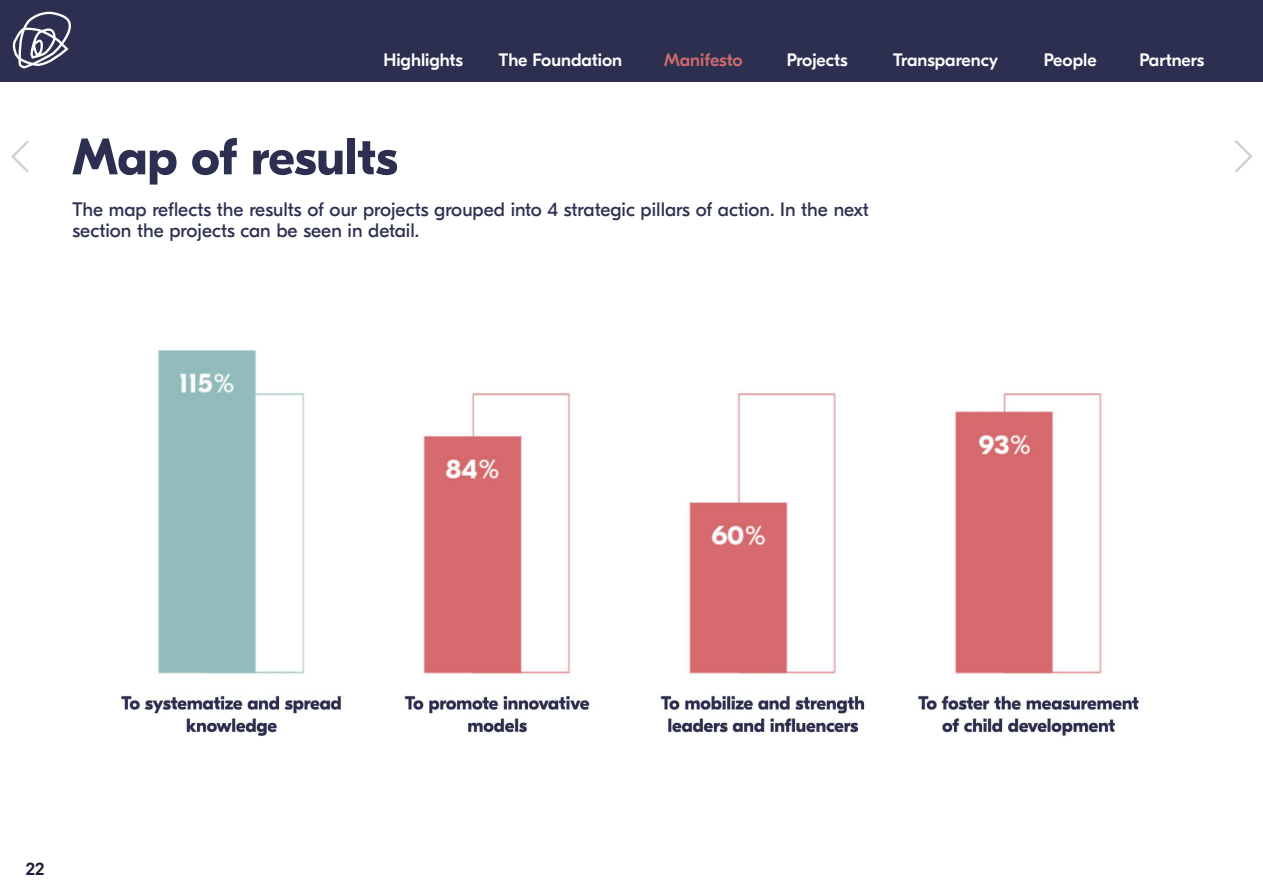
<style>
.page{position:relative;width:1263px;height:893px;background:#fff}
.page>*{position:absolute;margin:0;border:0;box-sizing:border-box;transform-origin:0 0}
.t1{font:700 51.15px "GT Eesti Pro Display";letter-spacing:-.01em;color:#2c2f4f}
.t2{font:19.5px/21px "GT Eesti Pro Display";color:#2c2f4f}
.t3{font:500 18px "GT Eesti Pro Display";color:#fff}
.t4{font:500 18px "GT Eesti Pro Display";color:#ce6a6c}
.t5{font:500 18px "GT Eesti Pro Display";color:#1d1e35}
</style>
<div class="page">
<svg style="left:1235px;top:140px;width:18px;height:33px"></svg>
<svg style="left:11px;top:140px;width:18px;height:33px"></svg>
<div style="left:0;top:0;width:1263px;height:81px;background:#2c2f4f"></div>
<svg style="left:12px;top:12px;width:59px;height:56px"></svg>
<img style="left:121px;top:349px;width:1018px;height:387px">
<p class="t3" style="left:383px;top:50px;width:81px">Highlights</p>
<p class="t3" style="left:499px;top:50px;width:125px">The Foundation</p>
<p class="t4" style="left:664px;top:50px;width:80px">Manifesto</p>
<p class="t3" style="left:787px;top:50px;width:62px">Projects</p>
<p class="t3" style="left:893px;top:50px;width:107px">Transparency</p>
<p class="t3" style="left:1044px;top:50px;width:54px">People</p>
<p class="t3" style="left:1139px;top:50px;width:66px">Partners</p>
<h1 class="t1" style="left:72px;top:128px;width:327px">Map of results</h1>
<p class="t2" style="left:72px;top:200px;width:798px">The map reflects the results of our projects grouped into 4 strategic pillars of action. In the next section the projects can be seen in detail.</p>
<p class="t5" style="left:26px;top:859px;width:20px">22</p>
</div>
